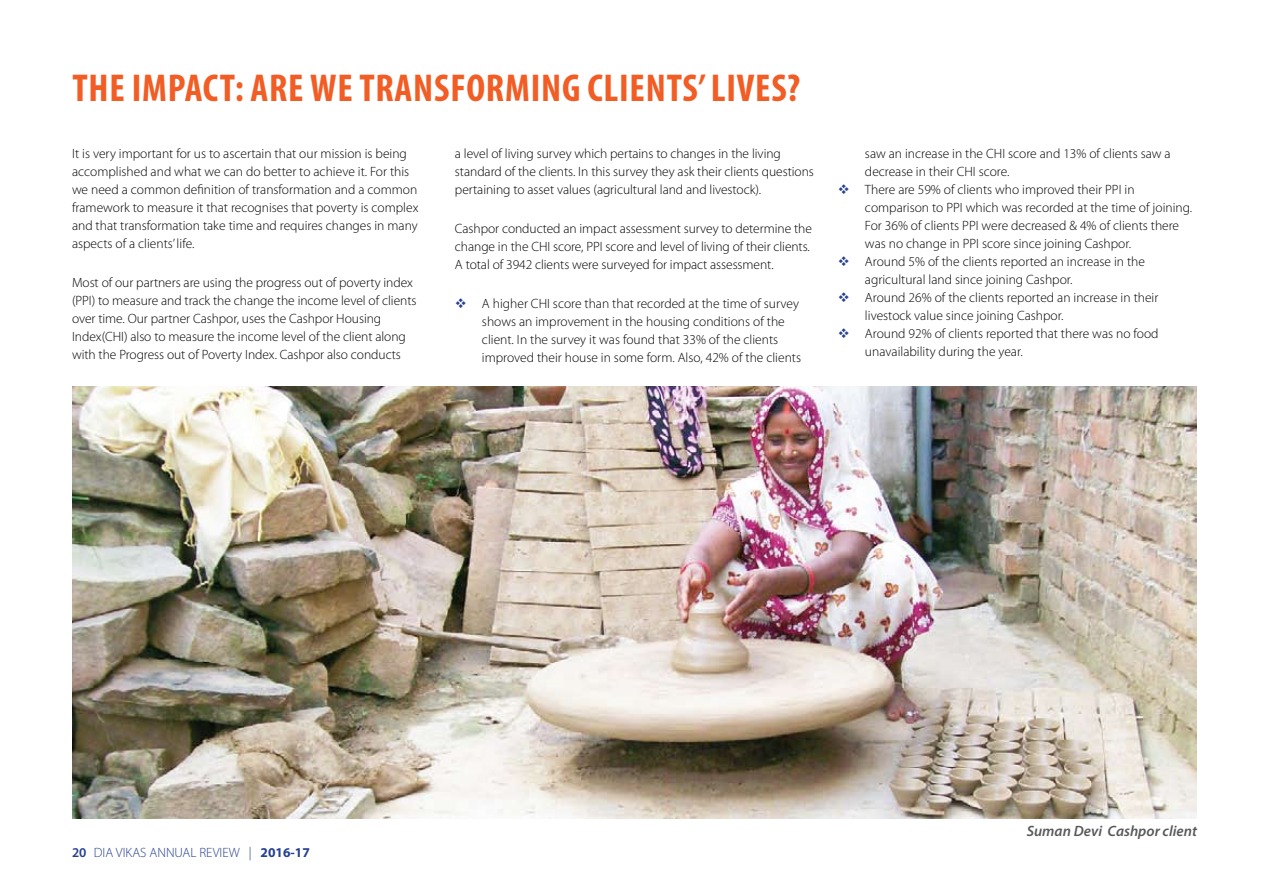
<style>
.page{position:relative;width:1269px;height:891px;background:#fff}
.page>*{position:absolute;margin:0;border:0;box-sizing:border-box;transform-origin:0 0}
.t1{font:700 condensed 39px "Myriad Pro";letter-spacing:.02em;color:#f15d24}
.t2{font:italic 600 15px "Myriad Pro";color:#58595b}
.t3{font:300 13.5px/18px "Myriad Pro";color:#000}
.t4{font:300 13.5px "Myriad Pro";color:#25408f}
.s1{color:#25408f}
.s2{font-weight:600}
.s3{font-weight:700}
</style>
<div class="page">
<img style="left:72px;top:387px;width:1125px;height:432px">
<h1 class="t1" style="left:72px;top:64px;width:729px">THE IMPACT: ARE WE TRANSFORMING CLIENTS’ LIVES?</h1>
<p class="t3" style="left:72px;top:145px;width:348px">It is very important for us to ascertain that our mission is being accomplished and what we can do better to achieve it. For this we need a common definition of transformation and a common framework to measure it that recognises that poverty is complex and that transformation take time and requires changes in many aspects of a clients’ life.</p>
<p class="t3" style="left:72px;top:274px;width:346px">Most of our partners are using the progress out of poverty index (PPI) to measure and track the change the income level of clients over time. Our partner Cashpor, uses the Cashpor Housing Index(CHI) also to measure the income level of the client along with the Progress out of Poverty Index. Cashpor also conducts</p>
<p class="t3" style="left:455px;top:145px;width:360px">a level of living survey which pertains to changes in the living standard of the clients. In this survey they ask their clients questions pertaining to asset values (agricultural land and livestock).</p>
<p class="t3" style="left:455px;top:220px;width:358px">Cashpor conducted an impact assessment survey to determine the change in the CHI score, PPI score and level of living of their clients.<br>A total of 3942 clients were surveyed for impact assessment.</p>
<p class="t3" style="left:482px;top:295px;width:321px;text-indent:-27px"><span class="s1">❖</span> A higher CHI score than that recorded at the time of survey shows an improvement in the housing conditions of the client. In the survey it was found that 33% of the clients improved their house in some form. Also, 42% of the clients</p>
<p class="t3" style="left:865px;top:145px;width:307px">saw an increase in the CHI score and 13% of clients saw a decrease in their CHI score.</p>
<p class="t3" style="left:865px;top:181px;width:329px;text-indent:-27px"><span class="s1">❖</span> There are 59% of clients who improved their PPI in comparison to PPI which was recorded at the time of joining.<br>For 36% of clients PPI were decreased &amp; 4% of clients there was no change in PPI score since joining Cashpor.</p>
<p class="t3" style="left:865px;top:253px;width:282px;text-indent:-27px"><span class="s1">❖</span> Around 5% of the clients reported an increase in the agricultural land since joining Cashpor.</p>
<p class="t3" style="left:865px;top:288px;width:295px;text-indent:-27px"><span class="s1">❖</span> Around 26% of the clients reported an increase in their livestock value since joining Cashpor.</p>
<p class="t3" style="left:865px;top:324px;width:295px;text-indent:-27px"><span class="s1">❖</span> Around 92% of clients reported that there was no food unavailability during the year.</p>
<p class="t4" style="left:72px;top:846px;width:239px"><span class="s2">20</span> DIA VIKAS ANNUAL REVIEW | <span class="s3">2016-17</span></p>
<p class="t2" style="left:1027px;top:822px;width:172px">Suman Devi Cashpor client</p>
</div>
